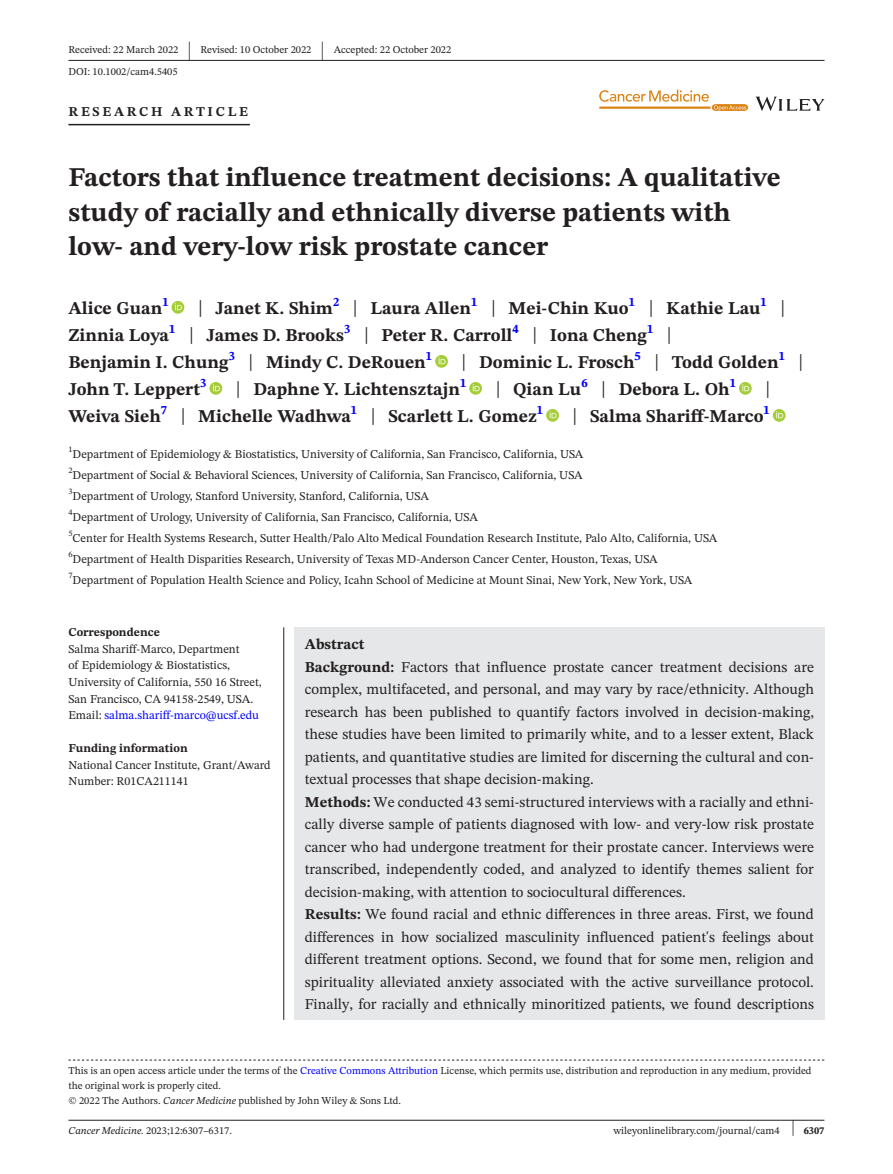
<style>
.page{position:relative;width:893px;height:1174px;background:#fff}
.page>*{position:absolute;margin:0;border:0;box-sizing:border-box;transform-origin:0 0}
.t1{font:700 27px/34.5px "STIX Two Text";color:#231f20}
.t2{font:25.65px "STIX Two Text";color:#231f20;scale:.49 1}
.t3{font:23.4px "STIX Two Text";color:#231f20;scale:.77 1}
.t4{font:700 18px/27px "STIX Two Text";color:#231f20}
.t5{font:15px/22.5px "STIX Two Text";color:#231f20}
.t6{font:700 13.5px "STIX Two Text";letter-spacing:.2em;color:#231f20}
.t7{font:700 12.6px "STIX Two Text";color:#00f}
.t8{font:12px/16.5px "STIX Two Text";color:#231f20}
.t9{font:700 12px "STIX Two Text";color:#231f20}
.t10{font:10.5px/15px "STIX Two Text";color:#231f20}
.t11{font:8.4px "STIX Two Text";color:#231f20}
.s1{font-weight:400;font-size:23.4px}
.s2{color:#00f}
.s3{font-weight:700}
.s4{font-style:italic}
.s5{font-size:22.2px}
</style>
<div class="page">
<hr style="left:68px;top:1119px;width:756px;height:1px;background:#231f20">
<svg style="left:756px;top:97px;width:68px;height:14px"></svg>
<svg style="left:599px;top:90px;width:149px;height:21px"></svg>
<hr style="left:68px;top:60px;width:756px;height:1px;background:#231f20">
<hr style="left:68px;top:124px;width:182px;height:1px;background:#231f20">
<svg style="left:172px;top:301px;width:12px;height:13px"></svg>
<svg style="left:175px;top:303px;width:7px;height:7px"></svg>
<svg style="left:435px;top:355px;width:13px;height:13px"></svg>
<svg style="left:439px;top:357px;width:6px;height:7px"></svg>
<svg style="left:209px;top:382px;width:13px;height:13px"></svg>
<svg style="left:213px;top:384px;width:7px;height:7px"></svg>
<svg style="left:469px;top:382px;width:13px;height:13px"></svg>
<svg style="left:473px;top:384px;width:7px;height:7px"></svg>
<svg style="left:739px;top:382px;width:13px;height:13px"></svg>
<svg style="left:742px;top:384px;width:7px;height:7px"></svg>
<svg style="left:546px;top:409px;width:13px;height:13px"></svg>
<svg style="left:550px;top:411px;width:6px;height:7px"></svg>
<svg style="left:773px;top:409px;width:13px;height:13px"></svg>
<svg style="left:776px;top:411px;width:7px;height:7px"></svg>
<svg style="left:68px;top:1059px;width:756px;height:1px"></svg>
<div style="left:294px;top:627px;width:530px;height:393px;background:#e6e7e9"></div>
<hr style="left:283px;top:627px;width:1px;height:393px;background:#231f20">
<p class="t10" style="left:68px;top:42px;width:111px">Received: 22 March 2022</p>
<h2 class="t2" style="left:188px;top:32px;width:8px">|</h2>
<p class="t10" style="left:201px;top:42px;width:112px">Revised: 10 October 2022</p>
<h2 class="t2" style="left:321px;top:32px;width:8px">|</h2>
<p class="t10" style="left:334px;top:42px;width:119px">Accepted: 22 October 2022</p>
<p class="t10" style="left:68px;top:64px;width:111px">DOI: 10.1002/cam4.5405</p>
<p class="t6" style="left:68px;top:101px;width:181px">RESEARCH ARTICLE</p>
<h1 class="t1" style="left:68px;top:161px;width:714px">Factors that influence treatment decisions: A qualitative study of racially and ethnically diverse patients with low- and very-low risk prostate cancer</h1>
<p class="t4" style="left:68px;top:295px;width:102px">Alice Guan<sup>1</sup></p>
<p class="t4" style="left:68px;top:295px;width:718px;text-indent:130px"><span class="s1">|</span> Janet K. Shim<sup>2</sup> <span class="s1">|</span> Laura Allen<sup>1</sup> <span class="s1">|</span> Mei-Chin Kuo<sup>1</sup> <span class="s1">|</span> Kathie Lau<sup>1</sup> <span class="s1">|<br></span>Zinnia Loya<sup>1</sup> <span class="s1">|</span> James D. Brooks<sup>3</sup> <span class="s1">|</span> Peter R. Carroll<sup>4</sup> <span class="s1">|</span> Iona Cheng<sup>1</sup> <span class="s1">|<br></span>Benjamin I. Chung<sup>3</sup> <span class="s1">|</span> Mindy C. DeRouen<sup>1</sup></p>
<p class="t4" style="left:462px;top:349px;width:343px"><span class="s1">|</span> Dominic L. Frosch<sup>5</sup> <span class="s1">|</span> Todd Golden<sup>1</sup> <span class="s1">|</span></p>
<p class="t4" style="left:68px;top:376px;width:140px">John T. Leppert<sup>3</sup></p>
<p class="t4" style="left:236px;top:376px;width:232px"><span class="s1">|</span> Daphne Y. Lichtensztajn<sup>1</sup></p>
<p class="t4" style="left:496px;top:376px;width:242px"><span class="s1">|</span> Qian Lu<sup>6</sup> <span class="s1">|</span> Debora L. Oh<sup>1</sup></p>
<h3 class="t3" style="left:765px;top:372px;width:8px">|</h3>
<p class="t4" style="left:68px;top:403px;width:470px">Weiva Sieh<sup>7</sup> <span class="s1">|</span> Michelle Wadhwa<sup>1</sup> <span class="s1">|</span> Scarlett L. Gomez</p>
<p class="t7" style="left:537px;top:400px;width:8px">1</p>
<p class="t4" style="left:573px;top:403px;width:192px"><span class="s1">|</span> Salma Shariff-Marco</p>
<p class="t7" style="left:764px;top:400px;width:8px">1</p>
<p class="t11" style="left:68px;top:443px;width:6px">1</p>
<p class="t8" style="left:73px;top:445px;width:512px">Department of Epidemiology &amp; Biostatistics, University of California, San Francisco, California, USA</p>
<p class="t11" style="left:68px;top:464px;width:6px">2</p>
<p class="t8" style="left:73px;top:466px;width:512px">Department of Social &amp; Behavioral Sciences, University of California, San Francisco, California, USA</p>
<p class="t11" style="left:68px;top:485px;width:6px">3</p>
<p class="t8" style="left:73px;top:487px;width:358px">Department of Urology, Stanford University, Stanford, California, USA</p>
<p class="t11" style="left:68px;top:506px;width:6px">4</p>
<p class="t8" style="left:73px;top:508px;width:407px">Department of Urology, University of California, San Francisco, California, USA</p>
<p class="t11" style="left:68px;top:527px;width:6px">5</p>
<p class="t8" style="left:73px;top:529px;width:646px">Center for Health Systems Research, Sutter Health/Palo Alto Medical Foundation Research Institute, Palo Alto, California, USA</p>
<p class="t11" style="left:68px;top:548px;width:6px">6</p>
<p class="t8" style="left:73px;top:550px;width:587px">Department of Health Disparities Research, University of Texas MD-Anderson Cancer Center, Houston, Texas, USA</p>
<p class="t11" style="left:68px;top:569px;width:6px">7</p>
<p class="t8" style="left:73px;top:571px;width:621px">Department of Population Health Science and Policy, Icahn School of Medicine at Mount Sinai, New York, New York, USA</p>
<p class="t9" style="left:68px;top:624px;width:93px">Correspondence</p>
<p class="t8" style="left:68px;top:640px;width:195px">Salma Shariff-Marco, Department<br>of Epidemiology &amp; Biostatistics, University of California, 550 16 Street, San Francisco, CA 94158-2549, USA.<br>Email: <span class="s2">salma.shariff-marco@ucsf.edu</span></p>
<p class="t9" style="left:68px;top:739px;width:121px">Funding information</p>
<p class="t8" style="left:68px;top:756px;width:204px">National Cancer Institute, Grant/Award<br>Number: R01CA211141</p>
<p class="t5" style="left:305px;top:633px;width:511px"><span class="s3">Abstract<br>Background:</span> Factors that influence prostate cancer treatment decisions are complex, multifaceted, and personal, and may vary by race/ethnicity. Although research has been published to quantify factors involved in decision-making, these studies have been limited to primarily white, and to a lesser extent, Black patients, and quantitative studies are limited for discerning the cultural and con&shy;textual processes that shape decision-making.<br><span class="s3">Methods:</span> We conducted 43 semi-structured interviews with a racially and ethni&shy;cally diverse sample of patients diagnosed with low- and very-low risk prostate cancer who had undergone treatment for their prostate cancer. Interviews were transcribed, independently coded, and analyzed to identify themes salient for decision-making, with attention to sociocultural differences.<br><span class="s3">Results:</span> We found racial and ethnic differences in three areas. First, we found differences in how socialized masculinity influenced patient's feelings about different treatment options. Second, we found that for some men, religion and spirituality alleviated anxiety associated with the active surveillance protocol.<br>Finally, for racially and ethnically minoritized patients, we found descriptions</p>
<p class="t10" style="left:68px;top:1063px;width:745px">This is an open access article under the terms of the <span class="s2">Creative Commons Attribution</span> License, which permits use, distribution and reproduction in any medium, provided the original work is properly cited.<br>© 2022 The Authors. <span class="s4">Cancer Medicine</span> published by John Wiley &amp; Sons Ltd.</p>
<p class="t10" style="left:68px;top:1123px;width:165px"><span class="s4">Cancer Medicine.</span> 2023;12:6307–6317.</p>
<p class="t10" style="left:613px;top:1123px;width:213px">wileyonlinelibrary.com/journal/cam4 <span class="s5">|</span> <span class="s3">6307</span></p>
</div>
